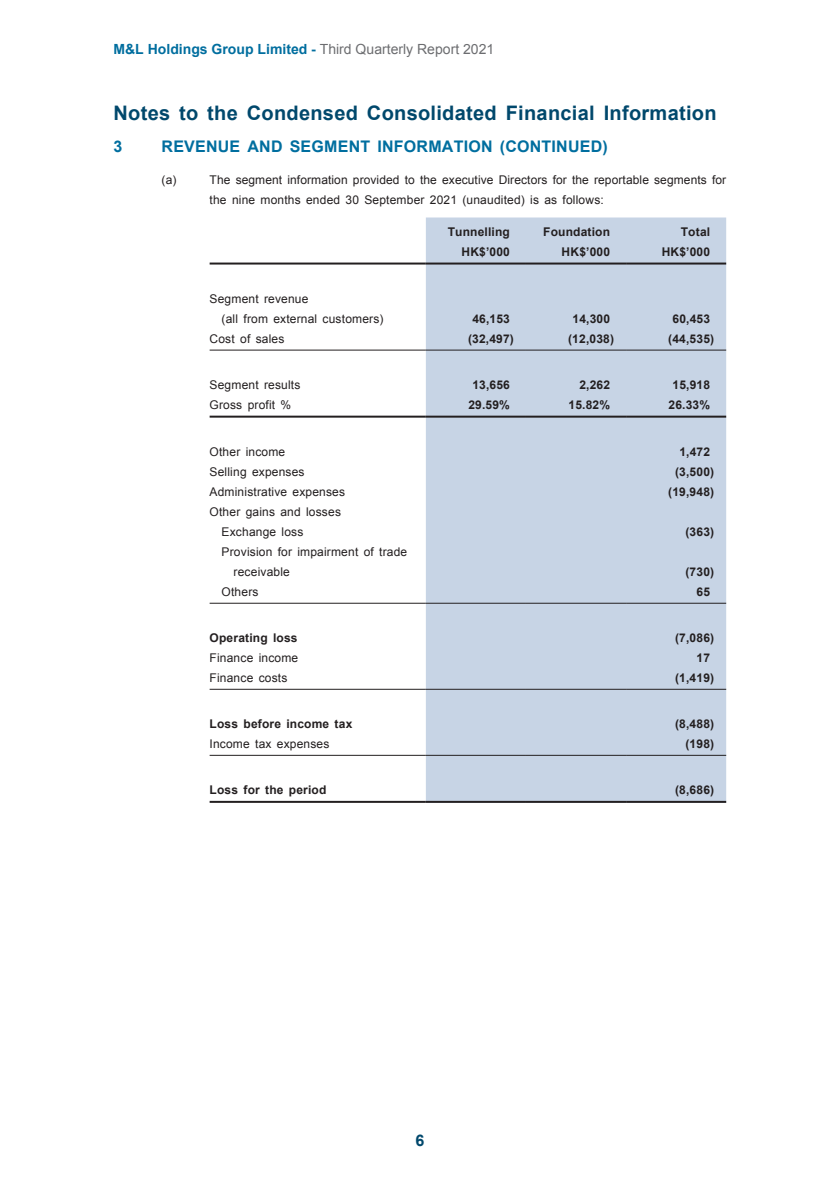
<style>
.page{position:relative;width:840px;height:1191px;background:#fff}
.page>*{position:absolute;margin:0;border:0;box-sizing:border-box;transform-origin:0 0}
._02a_Title{font:700 20px "Arial";letter-spacing:.015em;color:#00486c}
._17_H1__Note{font:700 16px "Arial";letter-spacing:.015em;color:#006e9f}
.t1{font:700 16px "Arial";color:#00486c}
.t2{font:700 14px "Arial";color:#006e9f}
._29_Table_Stub__Note{font:12px/20px "Arial";letter-spacing:.015em;color:#231f20}
._02_Note_Text{font:700 12px "Arial";letter-spacing:.015em;color:#231f20}
._22____IN2__Note{font:12px/20px "Arial";letter-spacing:.01em;color:#231f20}
._29_Table_Stub__Note-2{font:700 12px "Arial";letter-spacing:.015em;color:#231f20}
.s1{font-weight:400;color:#6c6d70}
</style>
<div class="page">
<div style="left:425px;top:217px;width:300px;height:584px;background:#c7d4e5"></div>
<hr style="left:209px;top:262px;width:216px;height:2px;background:#231f20">
<hr style="left:425px;top:262px;width:100px;height:2px;background:#231f20">
<hr style="left:525px;top:262px;width:100px;height:2px;background:#231f20">
<hr style="left:625px;top:262px;width:100px;height:2px;background:#231f20">
<hr style="left:209px;top:349px;width:216px;height:1px;background:#231f20">
<hr style="left:425px;top:349px;width:100px;height:1px;background:#231f20">
<hr style="left:525px;top:349px;width:100px;height:1px;background:#231f20">
<hr style="left:625px;top:349px;width:100px;height:1px;background:#231f20">
<hr style="left:209px;top:415px;width:216px;height:2px;background:#231f20">
<hr style="left:425px;top:415px;width:100px;height:2px;background:#231f20">
<hr style="left:525px;top:415px;width:100px;height:2px;background:#231f20">
<hr style="left:625px;top:415px;width:100px;height:2px;background:#231f20">
<hr style="left:209px;top:603px;width:216px;height:1px;background:#231f20">
<hr style="left:425px;top:603px;width:100px;height:1px;background:#231f20">
<hr style="left:525px;top:603px;width:100px;height:1px;background:#231f20">
<hr style="left:625px;top:603px;width:100px;height:1px;background:#231f20">
<hr style="left:209px;top:689px;width:216px;height:1px;background:#231f20">
<hr style="left:425px;top:689px;width:100px;height:1px;background:#231f20">
<hr style="left:525px;top:689px;width:100px;height:1px;background:#231f20">
<hr style="left:625px;top:689px;width:100px;height:1px;background:#231f20">
<hr style="left:209px;top:755px;width:216px;height:1px;background:#231f20">
<hr style="left:425px;top:755px;width:100px;height:1px;background:#231f20">
<hr style="left:525px;top:755px;width:100px;height:1px;background:#231f20">
<hr style="left:625px;top:755px;width:100px;height:1px;background:#231f20">
<hr style="left:209px;top:801px;width:216px;height:2px;background:#231f20">
<hr style="left:425px;top:801px;width:100px;height:2px;background:#231f20">
<hr style="left:525px;top:801px;width:100px;height:2px;background:#231f20">
<hr style="left:625px;top:801px;width:100px;height:2px;background:#231f20">
<p class="t2" style="left:113px;top:40px;width:382px">M&amp;L Holdings Group Limited - <span class="s1">Third Quarterly Report 2021</span></p>
<p class="_02a_Title" style="left:113px;top:100px;width:604px">Notes to the Condensed Consolidated Financial Information</p>
<p class="_17_H1__Note" style="left:113px;top:136px;width:10px">3</p>
<p class="_17_H1__Note" style="left:161px;top:136px;width:447px">REVENUE AND SEGMENT INFORMATION (CONTINUED)</p>
<p class="_22____IN2__Note" style="left:161px;top:170px;width:16px">(a)</p>
<p class="_22____IN2__Note" style="left:209px;top:170px;width:518px">The segment information provided to the executive Directors for the reportable segments for the nine months ended 30 September 2021 (unaudited) is as follows:</p>
<p class="_02_Note_Text" style="left:447px;top:224px;width:64px">Tunnelling</p>
<p class="_02_Note_Text" style="left:543px;top:224px;width:68px">Foundation</p>
<p class="_02_Note_Text" style="left:680px;top:224px;width:31px">Total</p>
<p class="_02_Note_Text" style="left:461px;top:244px;width:50px">HK$’000</p>
<p class="_02_Note_Text" style="left:561px;top:244px;width:50px">HK$’000</p>
<p class="_02_Note_Text" style="left:661px;top:244px;width:50px">HK$’000</p>
<p class="_29_Table_Stub__Note" style="left:221px;top:289px;width:163px;text-indent:-12px">Segment revenue<br>(all from external customers)</p>
<p class="_02_Note_Text" style="left:472px;top:311px;width:39px">46,153</p>
<p class="_02_Note_Text" style="left:572px;top:311px;width:39px">14,300</p>
<p class="_02_Note_Text" style="left:672px;top:311px;width:39px">60,453</p>
<p class="_29_Table_Stub__Note" style="left:209px;top:329px;width:76px">Cost of sales</p>
<p class="_02_Note_Text" style="left:468px;top:331px;width:47px">(32,497)</p>
<p class="_02_Note_Text" style="left:568px;top:331px;width:47px">(12,038)</p>
<p class="_02_Note_Text" style="left:668px;top:331px;width:47px">(44,535)</p>
<p class="_29_Table_Stub__Note" style="left:209px;top:375px;width:92px">Segment results</p>
<p class="_02_Note_Text" style="left:472px;top:377px;width:39px">13,656</p>
<p class="_02_Note_Text" style="left:579px;top:377px;width:32px">2,262</p>
<p class="_02_Note_Text" style="left:672px;top:377px;width:39px">15,918</p>
<p class="_29_Table_Stub__Note" style="left:209px;top:395px;width:83px">Gross profit %</p>
<p class="_02_Note_Text" style="left:468px;top:397px;width:43px">29.59%</p>
<p class="_02_Note_Text" style="left:568px;top:397px;width:43px">15.82%</p>
<p class="_02_Note_Text" style="left:668px;top:397px;width:43px">26.33%</p>
<p class="_29_Table_Stub__Note" style="left:209px;top:442px;width:77px">Other income</p>
<p class="_02_Note_Text" style="left:679px;top:444px;width:32px">1,472</p>
<p class="_29_Table_Stub__Note" style="left:209px;top:462px;width:96px">Selling expenses</p>
<p class="_02_Note_Text" style="left:674px;top:464px;width:41px">(3,500)</p>
<p class="_29_Table_Stub__Note" style="left:209px;top:482px;width:137px">Administrative expenses</p>
<p class="_02_Note_Text" style="left:668px;top:484px;width:47px">(19,948)</p>
<p class="_29_Table_Stub__Note" style="left:209px;top:502px;width:133px">Other gains and losses</p>
<p class="_29_Table_Stub__Note" style="left:221px;top:522px;width:83px">Exchange loss</p>
<p class="_02_Note_Text" style="left:685px;top:524px;width:30px">(363)</p>
<p class="_29_Table_Stub__Note" style="left:233px;top:542px;width:175px;text-indent:-12px">Provision for impairment of trade receivable</p>
<p class="_02_Note_Text" style="left:685px;top:564px;width:30px">(730)</p>
<p class="_29_Table_Stub__Note" style="left:221px;top:582px;width:38px">Others</p>
<p class="_02_Note_Text" style="left:696px;top:584px;width:15px">65</p>
<p class="_29_Table_Stub__Note-2" style="left:209px;top:630px;width:89px">Operating loss</p>
<p class="_02_Note_Text" style="left:674px;top:630px;width:41px">(7,086)</p>
<p class="_29_Table_Stub__Note" style="left:209px;top:648px;width:90px">Finance income</p>
<p class="_02_Note_Text" style="left:696px;top:650px;width:15px">17</p>
<p class="_29_Table_Stub__Note" style="left:209px;top:668px;width:79px">Finance costs</p>
<p class="_02_Note_Text" style="left:674px;top:670px;width:41px">(1,419)</p>
<p class="_29_Table_Stub__Note-2" style="left:209px;top:716px;width:144px">Loss before income tax</p>
<p class="_02_Note_Text" style="left:674px;top:716px;width:41px">(8,488)</p>
<p class="_29_Table_Stub__Note" style="left:209px;top:734px;width:121px">Income tax expenses</p>
<p class="_02_Note_Text" style="left:685px;top:736px;width:30px">(198)</p>
<p class="_29_Table_Stub__Note-2" style="left:209px;top:782px;width:118px">Loss for the period</p>
<p class="_02_Note_Text" style="left:674px;top:782px;width:41px">(8,686)</p>
<h2 class="t1" style="left:415px;top:1130px;width:10px">6</h2>
</div>
